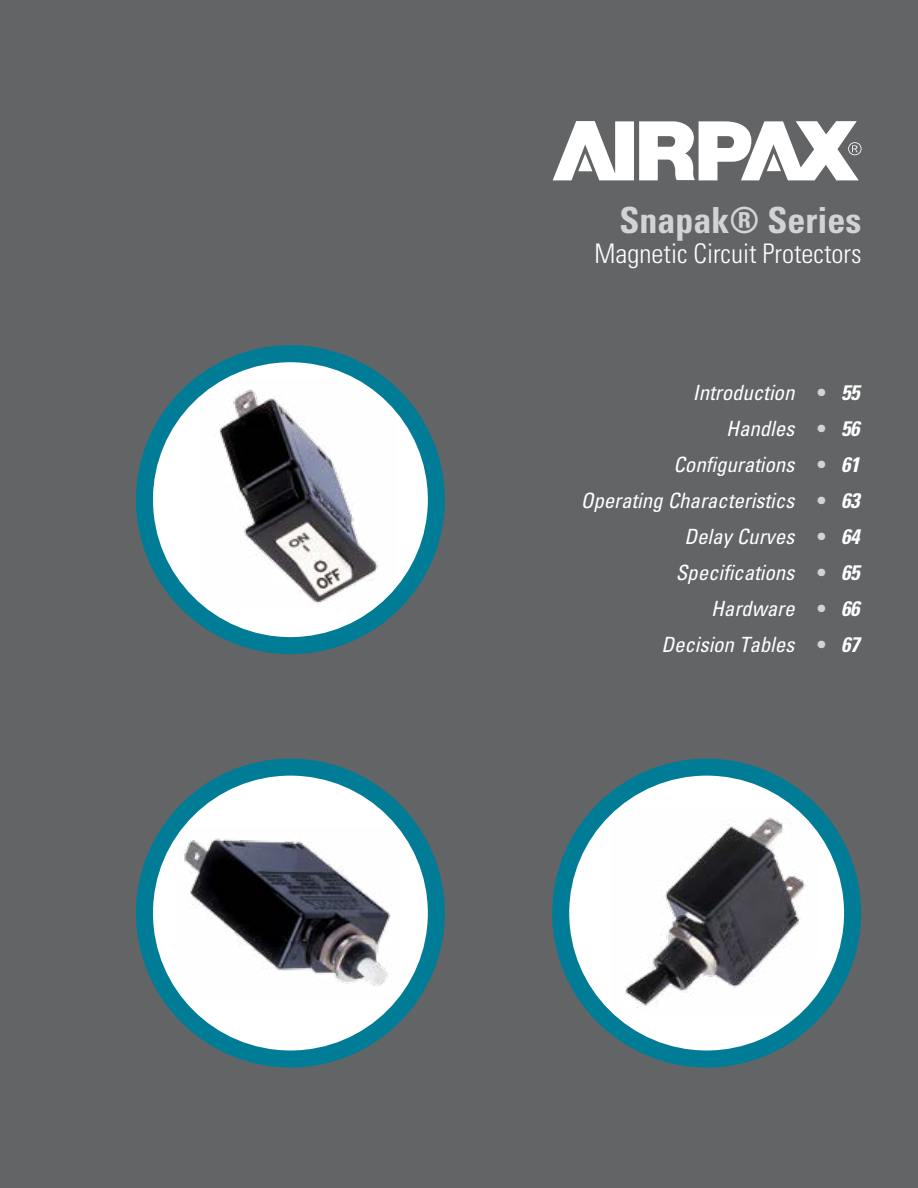
<style>
.page{position:relative;width:918px;height:1188px;background:#636466}
.page>*{position:absolute;margin:0;border:0;box-sizing:border-box;transform-origin:0 0}
.t1{font:700 condensed 36px "Univers";color:#d1d3d4}
.t2{font:300 condensed 27px "Univers";color:#fff}
.t3{font:italic condensed 21px/36px "Univers";letter-spacing:-.005em;color:#fff;text-align:right}
.t4{font:italic 700 condensed 21px "Univers";letter-spacing:-.005em;color:#fff}
.s1{font-style:normal;color:#d1d3d4}
</style>
<div class="page">
<svg style="left:553px;top:121px;width:309px;height:59px"></svg>
<svg style="left:561px;top:767px;width:292px;height:292px;background:#c7e2e8"></svg>
<img style="left:612px;top:807px;width:207px;height:210px">
<div style="left:552px;top:759px;width:309px;height:309px;border:17px solid #007c97;border-radius:50%"></div>
<svg style="left:144px;top:354px;width:292px;height:292px;background:#c5e1e7"></svg>
<img style="left:200px;top:379px;width:196px;height:231px">
<div style="left:136px;top:345px;width:309px;height:309px;border:17px solid #007c97;border-radius:50%"></div>
<svg style="left:144px;top:767px;width:292px;height:292px;background:#cde5ea"></svg>
<img style="left:177px;top:828px;width:225px;height:171px">
<div style="left:136px;top:759px;width:309px;height:309px;border:17px solid #007c97;border-radius:50%"></div>
<h1 class="t1" style="left:620px;top:198px;width:243px">Snapak® Series</h1>
<p class="t2" style="left:595px;top:237px;width:268px">Magnetic Circuit Protectors</p>
<p class="t3" style="left:581px;top:374px;width:215px">Introduction<br>Handles<br>Configurations<br>Operating Characteristics<br>Delay Curves<br>Specifications<br>Hardware<br>Decision Tables</p>
<p class="t4" style="left:817px;top:380px;width:44px"><span class="s1">•</span> 55</p>
<p class="t4" style="left:817px;top:416px;width:44px"><span class="s1">•</span> 56</p>
<p class="t4" style="left:817px;top:452px;width:44px"><span class="s1">•</span> 61</p>
<p class="t4" style="left:817px;top:488px;width:44px"><span class="s1">•</span> 63</p>
<p class="t4" style="left:817px;top:524px;width:44px"><span class="s1">•</span> 64</p>
<p class="t4" style="left:817px;top:560px;width:44px"><span class="s1">•</span> 65</p>
<p class="t4" style="left:817px;top:596px;width:44px"><span class="s1">•</span> 66</p>
<p class="t4" style="left:817px;top:632px;width:44px"><span class="s1">•</span> 67</p>
</div>
